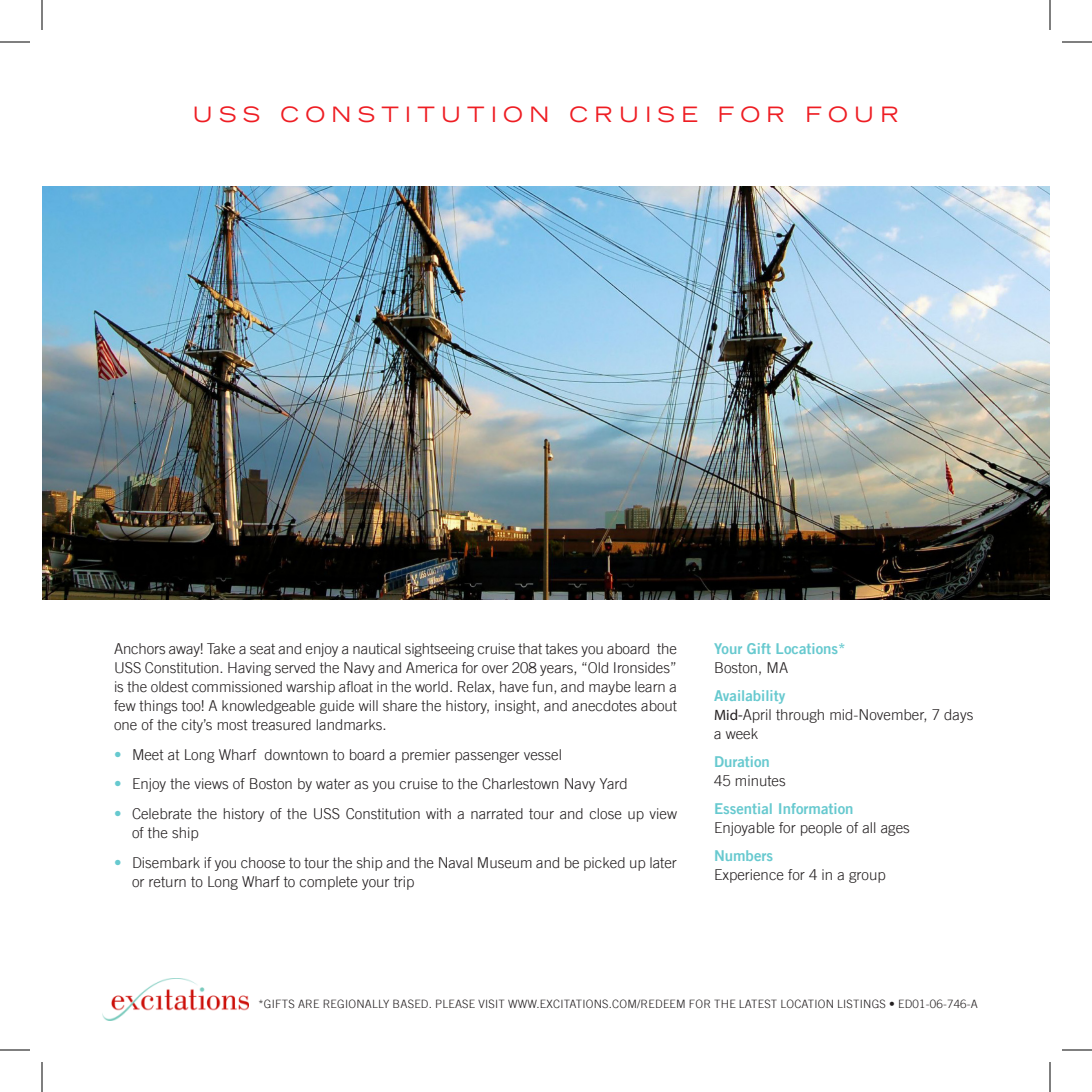
<style>
.page{position:relative;width:1092px;height:1092px;background:#fff}
.page>*{position:absolute;margin:0;border:0;box-sizing:border-box;transform-origin:0 0}
.Head{font:expanded 21px "Trade Gothic LT";letter-spacing:.3em;color:#ee1d23}
.t1{font:300 15px/19px "Trade Gothic LT";color:#231f20}
.t2{font:15px/19px "Trade Gothic LT Bold Two";color:#67c9cf}
.t3{font:300 15px/29.8px "Trade Gothic LT";color:#67c9cf;text-align:justify}
.t4{font:300 11.6px "Trade Gothic LT";letter-spacing:.02em;color:#231f20}
.s1{font-family:"Trade Gothic LT";font-weight:300;color:#231f20}
.s2{font-family:"Trade Gothic LT Bold Two";font-weight:400;color:#67c9cf}
.s3{font-family:"Myriad Pro";font-weight:400}
</style>
<div class="page">
<img style="left:102px;top:978px;width:147px;height:42px">
<img style="left:42px;top:186px;width:1008px;height:414px">
<hr style="left:0;top:42px;width:30px;height:1px;background:#000">
<hr style="left:1062px;top:42px;width:30px;height:1px;background:#000">
<hr style="left:0;top:1050px;width:30px;height:1px;background:#000">
<hr style="left:1062px;top:1050px;width:30px;height:1px;background:#000">
<hr style="left:42px;top:0;width:1px;height:30px;background:#000">
<hr style="left:42px;top:1062px;width:1px;height:30px;background:#000">
<hr style="left:1050px;top:0;width:1px;height:30px;background:#000">
<hr style="left:1050px;top:1062px;width:1px;height:30px;background:#000">
<p class="Head" style="left:193px;top:100px;width:708px">USS CONSTITU TION CRU ISE FOR F OU R</p>
<p class="t1" style="left:114px;top:639px;width:565px;text-align:justify">Anchors away! Take a seat and enjoy a nautical sightseeing cruise that takes you aboard the USS Constitution. Having served the Navy and America for over 208 years, “Old Ironsides” is the oldest commissioned warship afloat in the world. Relax, have fun, and maybe learn a few things too! A knowledgeable guide will share the history, insight, and anecdotes about one of the city’s most treasured landmarks.</p>
<p class="t1" style="left:132px;top:745px;width:432px">Meet at Long Wharf downtown to board a premier passenger vessel</p>
<p class="t1" style="left:132px;top:774px;width:497px">Enjoy the views of Boston by water as you cruise to the Charlestown Navy Yard</p>
<p class="t1" style="left:132px;top:804px;width:547px">Celebrate the history of the USS Constitution with a narrated tour and close up view of the ship</p>
<p class="t1" style="left:132px;top:853px;width:546px">Disembark if you choose to tour the ship and the Naval Museum and be picked up later or return to Long Wharf to complete your trip</p>
<p class="t3" style="left:114px;top:739px;width:9px">• • •</p>
<p class="t3" style="left:114px;top:848px;width:9px">•</p>
<p class="t2" style="left:714px;top:639px;width:133px">Your Gift Locations*<br><span class="s1">Boston, MA</span></p>
<p class="t1" style="left:714px;top:686px;width:261px"><span class="s2">Availability<br></span><span class="s3">Mid-</span>April through mid-November, 7 days a week</p>
<p class="t1" style="left:714px;top:752px;width:73px"><span class="s2">Duration<br></span>45 minutes</p>
<p class="t1" style="left:714px;top:799px;width:197px"><span class="s2">Essential Information<br></span>Enjoyable for people of all ages</p>
<p class="t1" style="left:714px;top:846px;width:173px"><span class="s2">Numbers<br></span>Experience for 4 in a group</p>
<p class="t4" style="left:258px;top:997px;width:49px">*Gifts are</p>
<p class="t4" style="left:323px;top:997px;width:8px">regionally</p>
<p class="t4" style="left:393px;top:997px;width:8px">based</p>
<p class="t4" style="left:429px;top:997px;width:21px">. Please</p>
<p class="t4" style="left:478px;top:997px;width:13px">visit</p>
<p class="t4" style="left:508px;top:997px;width:11px">www</p>
<p class="t4" style="left:537px;top:997px;width:24px">.excitations</p>
<p class="t4" style="left:609px;top:997px;width:13px">.com</p>
<p class="t4" style="left:637px;top:997px;width:86px">/REDEEM for the</p>
<p class="t4" style="left:739px;top:997px;width:8px">latest</p>
<p class="t4" style="left:781px;top:997px;width:8px">location</p>
<p class="t4" style="left:837px;top:997px;width:7px">listings</p>
<p class="t4" style="left:889px;top:997px;width:90px">• ED01-06-746-A</p>
</div>
